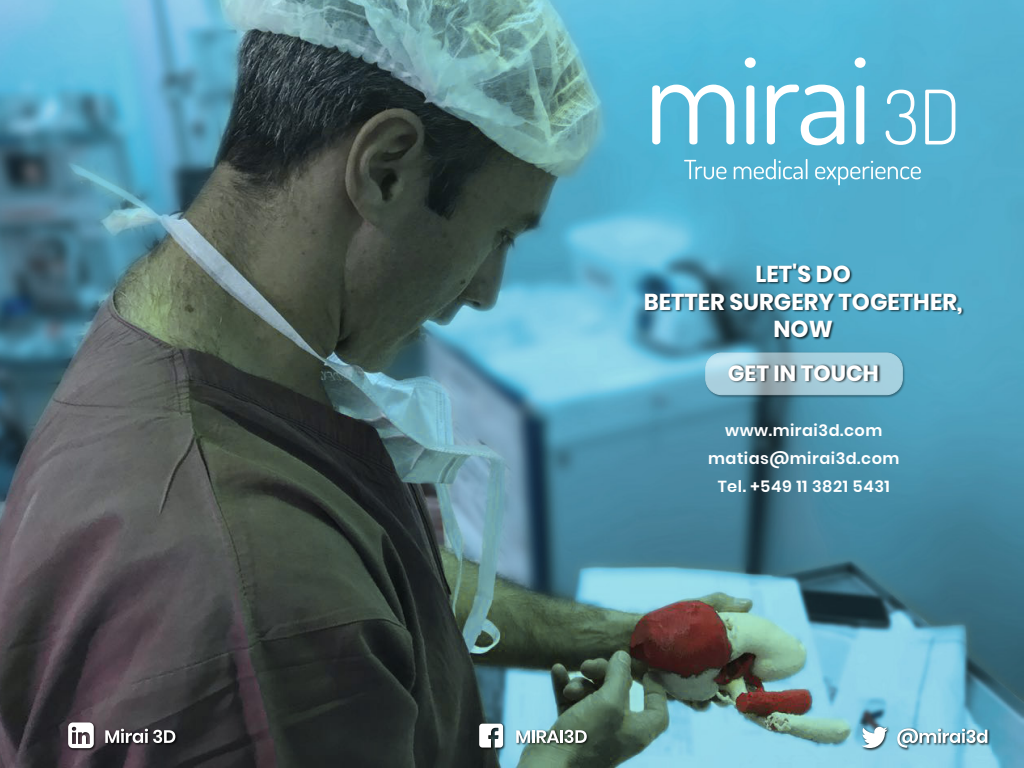
<style>
.page{position:relative;width:1024px;height:768px;background:#fff}
.page>*{position:absolute;margin:0;border:0;box-sizing:border-box;transform-origin:0 0}
.t1{font:700 23px/27.6px "Poppins";color:#fff;text-align:center}
.t2{font:700 22px "Poppins";color:#fff}
.t3{font:600 16px/28px "Poppins";letter-spacing:.03em;color:#fff;text-align:center}
</style>
<div class="page">
<img style="left:0;top:0;width:1024px;height:768px">
<img style="left:445px;top:260px;width:579px;height:95px">
<img style="left:859px;top:725px;width:133px;height:27px">
<svg style="left:897px;top:728px;width:90px;height:20px"></svg>
<svg style="left:862px;top:727px;width:26px;height:21px"></svg>
<img style="left:66px;top:720px;width:113px;height:32px">
<svg style="left:105px;top:729px;width:70px;height:14px"></svg>
<svg style="left:68px;top:722px;width:26px;height:26px"></svg>
<img style="left:477px;top:722px;width:114px;height:30px">
<svg style="left:516px;top:730px;width:71px;height:13px"></svg>
<svg style="left:479px;top:724px;width:24px;height:24px"></svg>
<svg style="left:652px;top:85px;width:82px;height:59px"></svg>
<svg style="left:745px;top:57px;width:11px;height:87px"></svg>
<svg style="left:767px;top:85px;width:77px;height:60px"></svg>
<svg style="left:855px;top:57px;width:11px;height:87px"></svg>
<svg style="left:886px;top:90px;width:30px;height:55px"></svg>
<svg style="left:925px;top:90px;width:30px;height:54px"></svg>
<svg style="left:684px;top:160px;width:43px;height:19px"></svg>
<svg style="left:734px;top:159px;width:73px;height:20px"></svg>
<svg style="left:815px;top:161px;width:106px;height:24px;background:#71bdd6"></svg>
<img style="left:703px;top:350px;width:204px;height:49px">
<svg style="left:706px;top:353px;width:196px;height:42px"></svg>
<div style="left:705px;top:352px;width:198px;height:43px;border:1px solid #fff;border-radius:16px"></div>
<img style="left:704px;top:360px;width:200px;height:42px">
<h1 class="t1" style="left:644px;top:260px;width:320px">LET'S DO<br>BETTER SURGERY TOGETHER,<br>NOW</h1>
<h2 class="t2" style="left:728px;top:360px;width:153px">GET IN TOUCH</h2>
<p class="t3" style="left:708px;top:417px;width:193px">www.mirai3d.com matias@mirai3d.com<br>Tel. +549 11 3821 5431</p>
</div>
